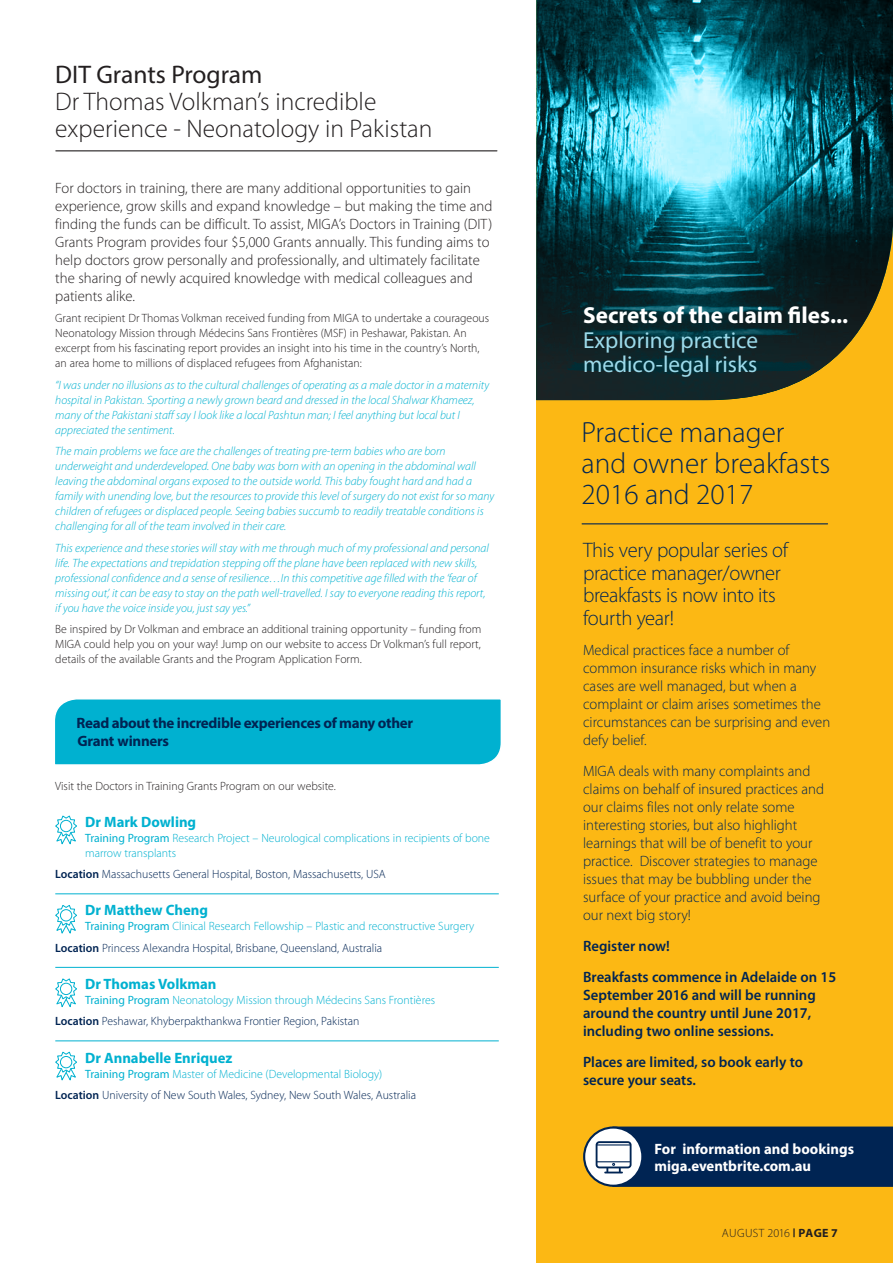
<style>
.page{position:relative;width:893px;height:1263px;background:#fff}
.page>*{position:absolute;margin:0;border:0;box-sizing:border-box;transform-origin:0 0}
.t1{font:300 29.25px/30.8px "Myriad Pro";color:#002453}
.t2{font:300 25.5px/27px "Myriad Pro";color:#231f20}
.t3{font:25.5px "Myriad Pro";color:#231f20}
.t4{font:23.25px/24.6px "Myriad Pro";color:#9cdaea}
.t5{font:700 23.25px "Myriad Pro";color:#fff}
.t6{font:300 21px/22.5px "Myriad Pro";letter-spacing:-.015em;color:#002453}
.t7{font:300 15px/18px "Myriad Pro";color:#002453}
.t8{font:300 15px/18px "Myriad Pro";color:#231f20}
.t9{font:600 15px/18px "Myriad Pro";color:#002453}
.t10{font:700 15px "Myriad Pro";color:#00b1d0}
.t11{font:700 15px/18px "Myriad Pro";letter-spacing:-.02em;color:#002453}
.t12{font:700 15px/16.8px "Myriad Pro";color:#fff}
.t13{font:italic 300 12px/15px "Myriad Pro";color:#00b1d0}
.t14{font:300 12px/15px "Myriad Pro";color:#231f20}
.t15{font:300 12px/21.5px "Myriad Pro";color:#002453}
.t16{font:300 12px/15px "Myriad Pro";color:#00b1d0}
.t17{font:300 12px "Myriad Pro";letter-spacing:.03em;color:#231f20}
.s1{font-weight:400}
.s2{font-weight:600}
.s3{font-weight:600;color:#002453}
.s4{color:#002453}
.s5{font-weight:400;color:#00b1d0}
.s6{color:#00b1d0}
.s7{font-weight:700}
</style>
<div class="page">
<div style="left:536px;top:0;width:357px;height:1263px;background:#fcb814"></div>
<hr style="left:56px;top:150px;width:441px;height:1px;background:#231f20">
<svg style="left:584px;top:1127px;width:58px;height:59px"></svg>
<svg style="left:596px;top:1126px;width:297px;height:61px;background:#1c3b63"></svg>
<hr style="left:582px;top:523px;width:246px;height:1px;background:#002453">
<div style="left:55px;top:699px;width:446px;height:66px;background:#00b1d0"></div>
<hr style="left:55px;top:893px;width:444px;height:1px;background:#00b1d0">
<hr style="left:55px;top:967px;width:444px;height:1px;background:#00b1d0">
<hr style="left:55px;top:1040px;width:444px;height:1px;background:#00b1d0">
<svg style="left:55px;top:905px;width:22px;height:29px"></svg>
<div style="left:60px;top:910px;width:12px;height:11px;background:#fff;border-radius:50%"></div>
<div style="left:60px;top:909px;width:12px;height:12px;border:1px solid #00b1d0;border-radius:50%"></div>
<svg style="left:55px;top:815px;width:22px;height:30px"></svg>
<div style="left:60px;top:820px;width:12px;height:12px;background:#fff;border-radius:50%"></div>
<div style="left:60px;top:820px;width:12px;height:12px;border:1px solid #00b1d0;border-radius:50%"></div>
<svg style="left:55px;top:978px;width:22px;height:30px"></svg>
<div style="left:60px;top:983px;width:12px;height:11px;background:#fff;border-radius:50%"></div>
<div style="left:60px;top:983px;width:12px;height:12px;border:1px solid #00b1d0;border-radius:50%"></div>
<svg style="left:55px;top:1051px;width:22px;height:30px"></svg>
<div style="left:60px;top:1056px;width:12px;height:12px;background:#fff;border-radius:50%"></div>
<div style="left:60px;top:1056px;width:12px;height:12px;border:1px solid #00b1d0;border-radius:50%"></div>
<svg style="left:536px;top:0;width:357px;height:400px;background:#235d61"></svg>
<h2 class="t3" style="left:55px;top:59px;width:209px">DIT Grants Program</h2>
<h2 class="t2" style="left:55px;top:88px;width:379px">Dr Thomas Volkman’s incredible experience - Neonatology in Pakistan</h2>
<p class="t8" style="left:55px;top:179px;width:439px">For doctors in training, there are many additional opportunities to gain experience, grow skills and expand knowledge – but making the time and finding the funds can be difficult. To assist, MIGA’s Doctors in Training (DIT)<br>Grants Program provides four $5,000 Grants annually. This funding aims to help doctors grow personally and professionally, and ultimately facilitate the sharing of newly acquired knowledge with medical colleagues and patients alike.</p>
<p class="t14" style="left:55px;top:311px;width:435px">Grant recipient Dr Thomas Volkman received funding from MIGA to undertake a courageous Neonatology Mission through Médecins Sans Frontières (MSF) in Peshawar, Pakistan. An excerpt from his fascinating report provides an insight into his time in the country’s North, an area home to millions of displaced refugees from Afghanistan:</p>
<p class="t13" style="left:55px;top:377px;width:435px">“I was under no illusions as to the cultural challenges of operating as a male doctor in a maternity hospital in Pakistan. Sporting a newly grown beard and dressed in the local Shalwar Khameez, many of the Pakistani staff say I look like a local Pashtun man; I feel anything but local but I appreciated the sentiment.</p>
<p class="t13" style="left:55px;top:444px;width:441px">The main problems we face are the challenges of treating pre-term babies who are born underweight and underdeveloped. One baby was born with an opening in the abdominal wall leaving the abdominal organs exposed to the outside world. This baby fought hard and had a family with unending love, but the resources to provide this level of surgery do not exist for so many children of refugees or displaced people. Seeing babies succumb to readily treatable conditions is challenging for all of the team involved in their care.</p>
<p class="t13" style="left:55px;top:540px;width:435px">This experience and these stories will stay with me through much of my professional and personal life. The expectations and trepidation stepping off the plane have been replaced with new skills, professional confidence and a sense of resilience…In this competitive age filled with the ‘fear of missing out’, it can be easy to stay on the path well-travelled. I say to everyone reading this report, if you have the voice inside you, just say yes.”</p>
<p class="t14" style="left:55px;top:621px;width:428px;text-align:justify">Be inspired by Dr Volkman and embrace an additional training opportunity – funding from MIGA could help you on your way! Jump on our website to access Dr Volkman’s full report, details of the available Grants and the Program Application Form.</p>
<p class="t11" style="left:77px;top:713px;width:338px">Read about the incredible experiences of many other<br>Grant winners</p>
<p class="t14" style="left:55px;top:779px;width:282px">Visit the Doctors in Training Grants Program on our website.</p>
<p class="t10" style="left:85px;top:812px;width:113px">Dr Mark Dowling</p>
<p class="t16" style="left:85px;top:830px;width:406px"><span class="s1">Training Program</span> Research Project – Neurological complications in recipients of bone marrow transplants</p>
<p class="t15" style="left:55px;top:863px;width:332px"><span class="s2">Location</span> Massachusetts General Hospital, Boston, Massachusetts, USA</p>
<p class="t10" style="left:85px;top:901px;width:125px">Dr Matthew Cheng</p>
<p class="t16" style="left:55px;top:916px;width:421px;line-height:21.5px;text-indent:30px"><span class="s1">Training Program</span> Clinical Research Fellowship – Plastic and reconstructive Surgery<br><span class="s3">Location</span> <span class="s4">Princess Alexandra Hospital, Brisbane, Queensland, Australia</span></p>
<p class="t10" style="left:85px;top:974px;width:133px">Dr Thomas Volkman</p>
<p class="t15" style="left:55px;top:989px;width:381px;text-indent:30px"><span class="s5">Training Program</span> <span class="s6">Neonatology Mission through Médecins Sans Frontières<br></span><span class="s2">Location</span> Peshawar, Khyberpakthankwa Frontier Region, Pakistan</p>
<p class="t10" style="left:85px;top:1048px;width:149px">Dr Annabelle Enriquez</p>
<p class="t15" style="left:55px;top:1063px;width:362px;text-align:center"><span class="s5">Training Program</span> <span class="s6">Master of Medicine (Developmental Biology)<br></span><span class="s2">Location</span> University of New South Wales, Sydney, New South Wales, Australia</p>
<h3 class="t5" style="left:583px;top:300px;width:267px">Secrets of the claim files...</h3>
<h3 class="t4" style="left:583px;top:327px;width:177px">Exploring practice medico-legal risks</h3>
<h1 class="t1" style="left:581px;top:417px;width:250px">Practice manager and owner breakfasts<br>2016 and 2017</h1>
<h3 class="t6" style="left:583px;top:539px;width:207px">This very popular series of practice manager/owner breakfasts is now into its fourth year!</h3>
<p class="t7" style="left:583px;top:641px;width:249px">Medical practices face a number of common insurance risks which in many cases are well managed, but when a complaint or claim arises sometimes the circumstances can be surprising and even defy belief.</p>
<p class="t7" style="left:583px;top:762px;width:243px">MIGA deals with many complaints and claims on behalf of insured practices and our claims files not only relate some interesting stories, but also highlight learnings that will be of benefit to your practice. Discover strategies to manage issues that may be bubbling under the surface of your practice and avoid being our next big story!</p>
<p class="t9" style="left:583px;top:930px;width:255px;line-height:30.8px">Register now!<br>Breakfasts commence in Adelaide on 15</p>
<p class="t9" style="left:583px;top:985px;width:234px">September 2016 and will be running around the country until June 2017, including two online sessions.</p>
<p class="t9" style="left:583px;top:1052px;width:222px">Places are limited, so book early to secure your seats.</p>
<p class="t12" style="left:654px;top:1140px;width:201px">For information and bookings miga.eventbrite.com.au</p>
<p class="t17" style="left:722px;top:1226px;width:117px">AUGUST 2016 <sup>|</sup> <span class="s7">PAGE 7</span></p>
</div>
